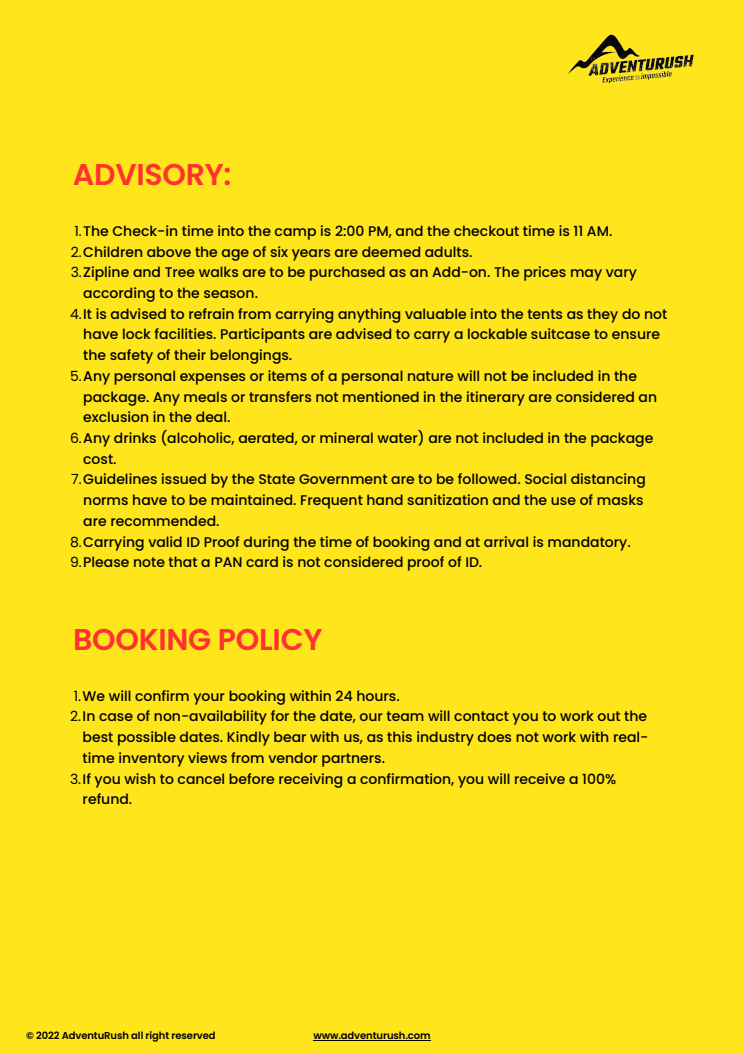
<style>
.page{position:relative;width:744px;height:1053px;background:#fff}
.page>*{position:absolute;margin:0;border:0;box-sizing:border-box;transform-origin:0 0}
.t1{font:600 30px "Poppins";letter-spacing:-.01em;color:#ff3131}
.t2{font:500 14px "Poppins";color:#000}
.t3{font:600 10px "Poppins";letter-spacing:-.01em;color:#000}
.s1{font-weight:400}
</style>
<div class="page">
<div style="left:0;top:0;width:744px;height:1052px;background:#ffe51b"></div>
<img style="left:567px;top:34px;width:127px;height:50px">
<hr style="left:313px;top:1039px;width:118px;height:1px;background:#000">
<h1 class="t1" style="left:73px;top:154px;width:160px">ADVISORY:</h1>
<p class="t2" style="left:74px;top:221px;width:539px"><span class="s1">1.</span>The Check-in time into the camp is 2:00 PM, and the checkout time is 11 AM.</p>
<p class="t2" style="left:71px;top:242px;width:403px"><span class="s1">2.</span>Children above the age of six years are deemed adults.</p>
<p class="t2" style="left:71px;top:262px;width:568px"><span class="s1">3.</span>Zipline and Tree walks are to be purchased as an Add-on. The prices may vary</p>
<p class="t2" style="left:83px;top:283px;width:176px">according to the season.</p>
<p class="t2" style="left:70px;top:304px;width:599px"><span class="s1">4.</span>It is advised to refrain from carrying anything valuable into the tents as they do not</p>
<p class="t2" style="left:83px;top:324px;width:578px">have lock facilities. Participants are advised to carry a lockable suitcase to ensure</p>
<p class="t2" style="left:83px;top:345px;width:211px">the safety of their belongings.</p>
<p class="t2" style="left:70px;top:366px;width:568px"><span class="s1">5.</span>Any personal expenses or items of a personal nature will not be included in the</p>
<p class="t2" style="left:83px;top:387px;width:575px">package. Any meals or transfers not mentioned in the itinerary are considered an</p>
<p class="t2" style="left:83px;top:407px;width:149px">exclusion in the deal.</p>
<p class="t2" style="left:70px;top:428px;width:585px"><span class="s1">6.</span>Any drinks (alcoholic, aerated, or mineral water) are not included in the package</p>
<p class="t2" style="left:83px;top:449px;width:35px">cost.</p>
<p class="t2" style="left:71px;top:469px;width:576px"><span class="s1">7.</span>Guidelines issued by the State Government are to be followed. Social distancing</p>
<p class="t2" style="left:83px;top:490px;width:562px">norms have to be maintained. Frequent hand sanitization and the use of masks</p>
<p class="t2" style="left:83px;top:511px;width:138px">are recommended.</p>
<p class="t2" style="left:70px;top:531px;width:562px"><span class="s1">8.</span>Carrying valid ID Proof during the time of booking and at arrival is mandatory.</p>
<p class="t2" style="left:70px;top:552px;width:414px"><span class="s1">9.</span>Please note that a PAN card is not considered proof of ID.</p>
<h1 class="t1" style="left:73px;top:618px;width:251px">BOOKING POLICY</h1>
<p class="t2" style="left:74px;top:685px;width:327px"><span class="s1">1.</span>We will confirm your booking within 24 hours.</p>
<p class="t2" style="left:70px;top:706px;width:578px"><span class="s1">2.</span>In case of non-availability for the date, our team will contact you to work out the</p>
<p class="t2" style="left:83px;top:727px;width:567px">best possible dates. Kindly bear with us, as this industry does not work with real-</p>
<p class="t2" style="left:83px;top:747px;width:304px">time inventory views from vendor partners.</p>
<p class="t2" style="left:70px;top:768px;width:548px"><span class="s1">3.</span>If you wish to cancel before receiving a confirmation, you will receive a 100%</p>
<p class="t2" style="left:83px;top:789px;width:51px">refund.</p>
<p class="t3" style="left:26px;top:1028px;width:191px">© 2022 AdventuRush all right reserved</p>
<p class="t3" style="left:313px;top:1028px;width:119px">www.adventurush.com</p>
</div>
